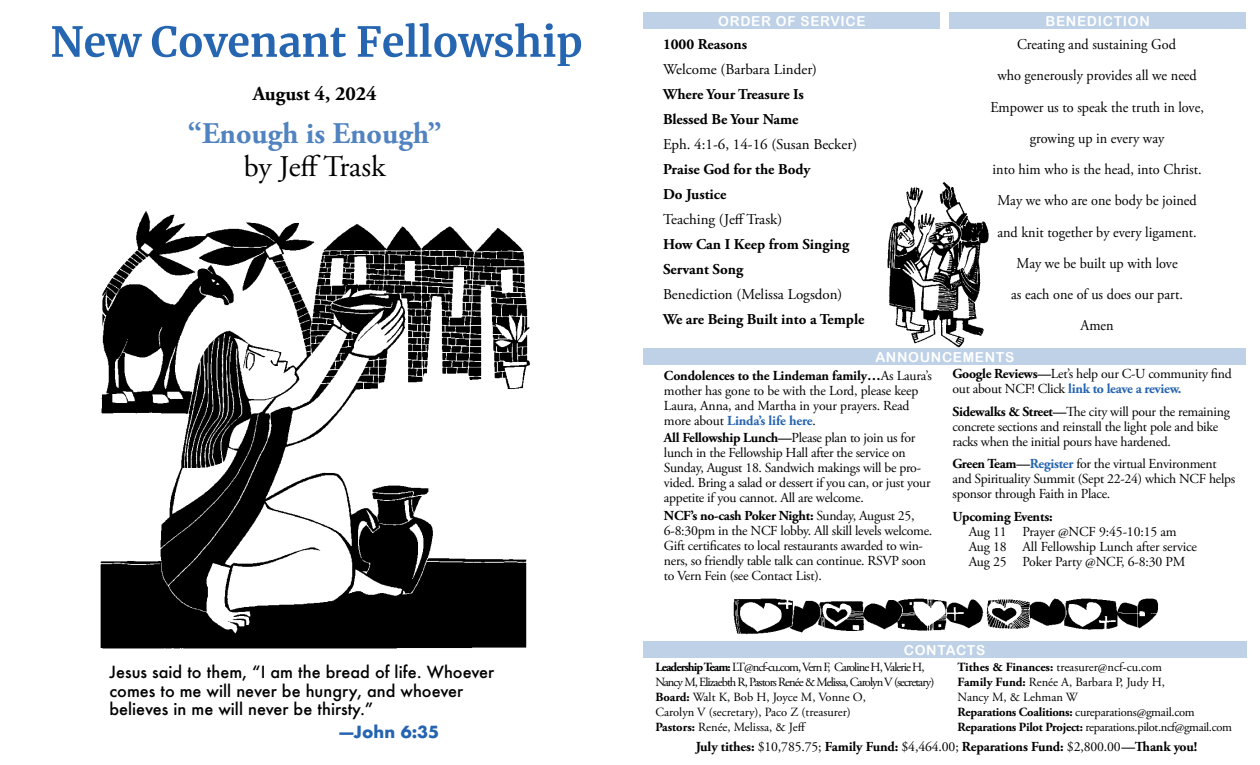
<style>
.page{position:relative;width:1260px;height:765px;background:#fff}
.page>*{position:absolute;margin:0;border:0;box-sizing:border-box;transform-origin:0 0}
.t1{font:700 30px "Adobe Garamond Pro";color:#5183c0}
.t2{font:30px "Adobe Garamond Pro";color:#000}
.t3{font:700 20px "Adobe Garamond Pro";color:#000}
.t4{font:500 16.25px/18.8px "Futura";color:#000}
.t5{font:700 16.25px "Futura";color:#2564b0}
.t6{font:15px/31.2px "Adobe Garamond Pro";color:#000;text-align:center;scale:.95 1}
.t7{font:700 15px/25px "Adobe Garamond Pro";color:#000}
.t8{font:15px "Adobe Garamond Pro";color:#000}
.t9{font:13.75px/15px "Adobe Garamond Pro";letter-spacing:-.02em;color:#000}
.t10{font:700 13.75px "Adobe Garamond Pro";letter-spacing:-.01em;color:#000}
.t11{font:13.75px "Arial Rounded MT Bold";letter-spacing:.05em;color:#fff}
.t12{font:12.5px/15px "Adobe Garamond Pro";letter-spacing:-.075em;color:#000}
.t13{font:12.5px/15px "Adobe Garamond Pro";letter-spacing:-.025em;color:#000}
.s1{font-weight:700}
.s2{font-weight:700;color:#2564b0}
.s3{font-weight:400}
</style>
<div class="page">
<svg style="left:52px;top:23px;width:529px;height:43px"></svg>
<img style="left:100px;top:211px;width:430px;height:438px">
<img style="left:875px;top:182px;width:129px;height:167px">
<div style="left:643px;top:12px;width:298px;height:17px;background:#bed1e7"></div>
<div style="left:643px;top:349px;width:603px;height:16px;background:#bed1e7"></div>
<div style="left:949px;top:12px;width:297px;height:17px;background:#bed1e7"></div>
<div style="left:643px;top:641px;width:603px;height:17px;background:#bed1e7"></div>
<img style="left:733px;top:598px;width:425px;height:37px">
<h2 class="t3" style="left:253px;top:82px;width:125px">August 4, 2024</h2>
<h1 class="t1" style="left:188px;top:116px;width:255px">“Enough is Enough”</h1>
<h1 class="t2" style="left:244px;top:148px;width:143px">by Jeff Trask</h1>
<p class="t4" style="left:109px;top:662px;width:386px">Jesus said to them, “I am the bread of life. Whoever comes to me will never be hungry, and whoever believes in me will never be thirsty.”</p>
<p class="t5" style="left:340px;top:720px;width:101px">—John 6:35</p>
<p class="t11" style="left:718px;top:13px;width:149px">ORDER OF SERVICE</p>
<p class="t7" style="left:663px;top:32px;width:86px">1000 Reasons</p>
<p class="t8" style="left:663px;top:60px;width:156px">Welcome (Barbara Linder)</p>
<p class="t7" style="left:663px;top:82px;width:142px">Where Your Treasure Is<br>Blessed Be Your Name</p>
<p class="t8" style="left:663px;top:135px;width:196px">Eph. 4:1-6, 14-16 (Susan Becker)</p>
<p class="t7" style="left:663px;top:157px;width:149px">Praise God for the Body<br>Do Justice</p>
<p class="t8" style="left:663px;top:210px;width:121px">Teaching (Jeff Trask)</p>
<p class="t7" style="left:663px;top:232px;width:188px">How Can I Keep from Singing<br>Servant Song</p>
<p class="t8" style="left:663px;top:285px;width:181px">Benediction (Melissa Logsdon)</p>
<p class="t7" style="left:663px;top:307px;width:203px">We are Being Built into a Temple</p>
<p class="t11" style="left:1046px;top:13px;width:106px">BENEDICTION</p>
<p class="t6" style="left:990px;top:29px;width:226px">Creating and sustaining God<br>who generously provides all we need<br>Empower us to speak the truth in love, growing up in every way<br>into him who is the head, into Christ.<br>May we who are one body be joined and knit together by every ligament.<br>May we be built up with love<br>as each one of us does our part.<br>Amen</p>
<p class="t11" style="left:875px;top:349px;width:141px">ANNOUNCEMENTS</p>
<p class="t9" style="left:664px;top:368px;width:269px"><span class="s1">Condolences to the Lindeman family…</span>As Laura’s mother has gone to be with the Lord, please keep Laura, Anna, and Martha in your prayers. Read more about <span class="s2">Linda’s life here</span>.</p>
<p class="t9" style="left:664px;top:431px;width:268px"><span class="s1">All Fellowship Lunch—</span>Please plan to join us for lunch in the Fellowship Hall after the service on Sunday, August 18. Sandwich makings will be pro&shy;vided. Bring a salad or dessert if you can, or just your appetite if you cannot. All are welcome.</p>
<p class="t9" style="left:664px;top:508px;width:270px"><span class="s1">NCF’s no-cash Poker Night:</span> Sunday, August 25, 6-8:30pm in the NCF lobby. All skill levels welcome.<br>Gift certificates to local restaurants awarded to win&shy;ners, so friendly table talk can continue. RSVP soon to Vern Fein (see Contact List).</p>
<p class="t9" style="left:953px;top:367px;width:281px"><span class="s1">Google Reviews—</span>Let’s help our C-U community find out about NCF! Click <span class="s2">link to leave a review.</span></p>
<p class="t9" style="left:953px;top:405px;width:279px"><span class="s1">Sidewalks &amp; Street—</span>The city will pour the remaining concrete sections and reinstall the light pole and bike racks when the initial pours have hardened.</p>
<p class="t9" style="left:953px;top:457px;width:284px"><span class="s1">Green Team—</span><span class="s2">Register</span> for the virtual Environment and Spirituality Summit (Sept 22-24) which NCF helps sponsor through Faith in Place.</p>
<p class="t10" style="left:953px;top:509px;width:102px">Upcoming Events:</p>
<p class="t9" style="left:969px;top:525px;width:230px">Aug 11 Prayer @NCF 9:45-10:15 am<br>Aug 18 All Fellowship Lunch after service<br>Aug 25 Poker Party @NCF, 6-8:30 PM</p>
<p class="t11" style="left:904px;top:642px;width:83px">CONTACTS</p>
<p class="t12" style="left:655px;top:660px;width:280px"><span class="s1">Leadership Team:</span> LT@ncf-cu.com, Vern F, Caroline H, Valerie H, Nancy M, Elizaebth R, Pastors Renée &amp; Melissa, Carolyn V (secretary)<br><span class="s1">Board:</span> Walt K, Bob H, Joyce M, Vonne O,<br>Carolyn V (secretary), Paco Z (treasurer)<br><span class="s1">Pastors:</span> Renée, Melissa, &amp; Jeff</p>
<p class="t13" style="left:958px;top:660px;width:276px"><span class="s1">Tithes &amp; Finances:</span> treasurer@ncf-cu.com<br><span class="s1">Family Fund:</span> Renée A, Barbara P, Judy H,<br>Nancy M, &amp; Lehman W<br><span class="s1">Reparations Coalitions:</span> cureparations@gmail.com <span class="s1">Reparations Pilot Project:</span> reparations.pilot.ncf@gmail.com</p>
<p class="t10" style="left:696px;top:739px;width:503px">July tithes: <span class="s3">$10,785.75;</span> Family Fund: <span class="s3">$4,464.00;</span> Reparations Fund: <span class="s3">$2,800.00</span>—Thank you!</p>
</div>
